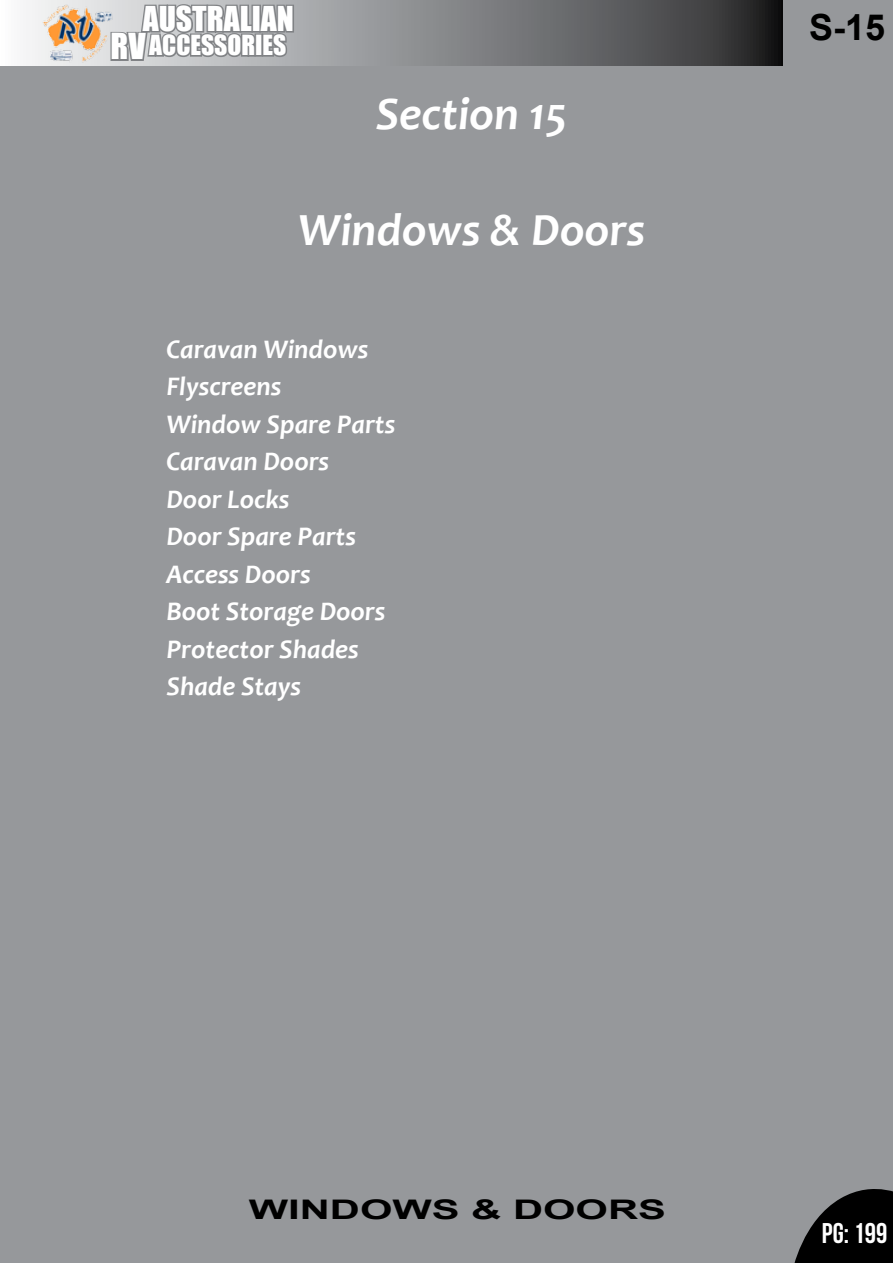
<style>
.page{position:relative;width:893px;height:1263px;background:#fff}
.page>*{position:absolute;margin:0;border:0;box-sizing:border-box;transform-origin:0 0}
.t1{font:italic 700 46.5px "Candara";color:#fff}
.t2{font:700 36px "Arial";color:#000}
.t3{font:31.5px "Impact";color:#fff}
.t4{font:28.5px "Bebas Neue";color:#fff}
.t5{font:italic 700 27px/37.5px "Candara";color:#fff}
.t6{font:700 27px "Arial";color:#000;scale:1.55 1}
.t7{font:25.5px "Impact";color:#fff}
.s1{font-size:33px}
</style>
<div class="page">
<svg style="left:26px;top:0;width:757px;height:66px;background:#6f7173"></svg>
<div style="left:783px;top:0;width:110px;height:66px;background:#96989b"></div>
<img style="left:38px;top:2px;width:68px;height:64px">
<svg style="left:106px;top:0;width:190px;height:67px;background:#a5a7a9"></svg>
<div style="left:0;top:1175px;width:893px;height:88px;background:#96989b"></div>
<svg style="left:794px;top:1189px;width:99px;height:74px"></svg>
<div style="left:0;top:67px;width:893px;height:1122px;background:#96989b"></div>
<p class="t3" style="left:143px;top:-6px;width:153px">AUSTRALIAN</p>
<p class="t7" style="left:111px;top:25px;width:177px"><span class="s1">RV</span>ACCESSORIES</p>
<h1 class="t1" style="left:376px;top:84px;width:193px">Section 15</h1>
<h1 class="t1" style="left:298px;top:201px;width:348px">Windows &amp; Doors</h1>
<p class="t5" style="left:166px;top:330px;width:230px">Caravan Windows<br>Flyscreens<br>Window Spare Parts<br>Caravan Doors<br>Door Locks<br>Door Spare Parts<br>Access Doors<br>Boot Storage Doors<br>Protector Shades<br>Shade Stays</p>
<h2 class="t2" style="left:809px;top:4px;width:78px">S-15</h2>
<p class="t6" style="left:249px;top:1191px;width:271px">WINDOWS &amp; DOORS</p>
<p class="t4" style="left:822px;top:1217px;width:67px">Pg: 199</p>
</div>
